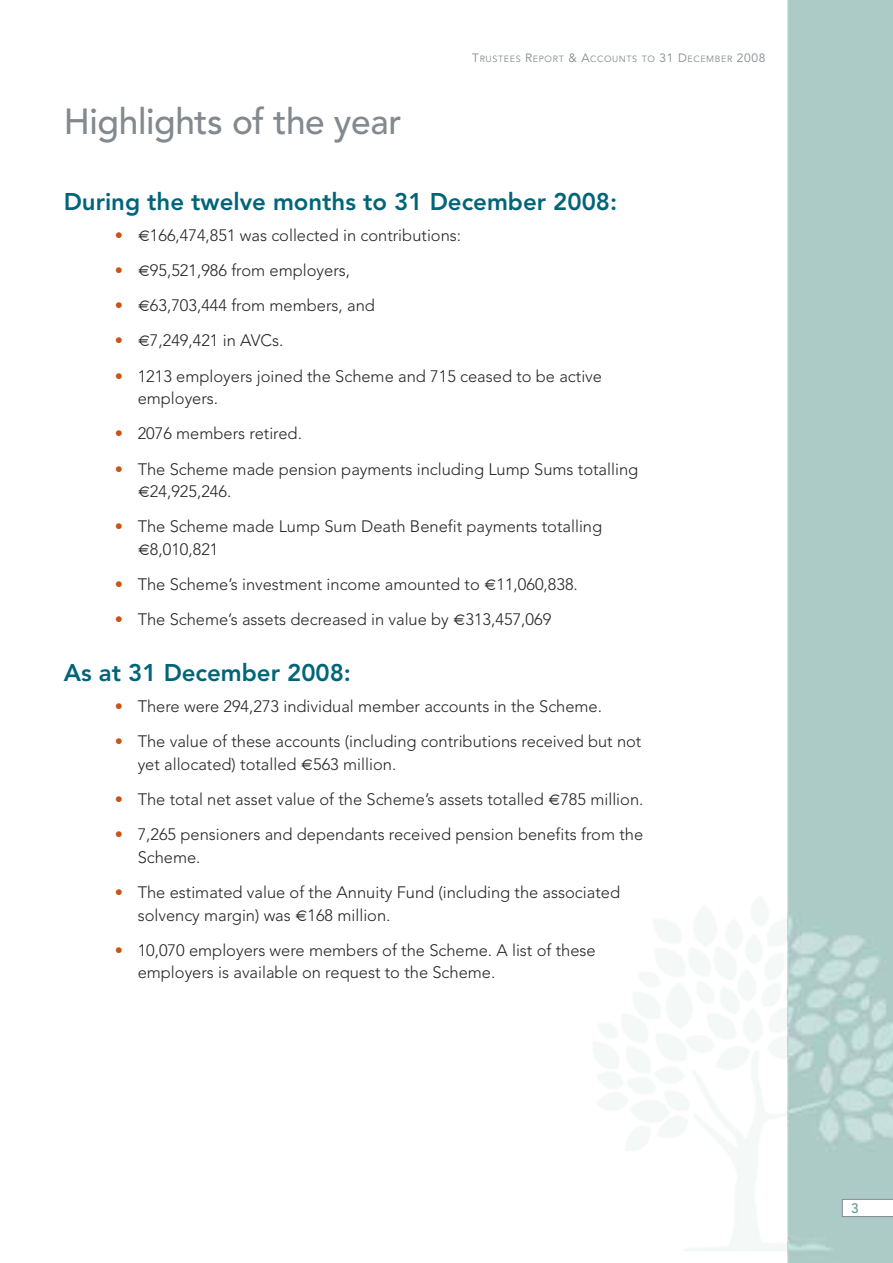
<style>
.page{position:relative;width:893px;height:1263px;background:#fff}
.page>*{position:absolute;margin:0;border:0;box-sizing:border-box;transform-origin:0 0}
.t1{font:500 36px "Avenir";letter-spacing:-.01em;color:#82898f}
.t2{font:800 24px "Avenir";color:#006579}
.t3{font:300 16.5px/22.5px "Avenir";color:#272627}
.t4{font:500 13.5px "Avenir";color:#589a8c}
.t5{font:9px "Avenir";letter-spacing:.065em;color:#82898f}
.s1{font-size:12px}
.s2{font-weight:800;color:#c75518}
</style>
<div class="page">
<img style="left:787px;top:0;width:106px;height:1263px">
<svg style="left:842px;top:1199px;width:51px;height:18px"></svg>
<h1 class="t1" style="left:64px;top:106px;width:339px">Highlights of the year</h1>
<p class="t5" style="left:472px;top:55px;width:295px"><span class="s1">T</span>RUSTEES <span class="s1">R</span>EPORT <span class="s1">&amp; A</span>CCOUNTS TO <span class="s1">31 D</span>ECEMBER <span class="s1">2008</span></p>
<h2 class="t2" style="left:64px;top:191px;width:555px">During the twelve months to 31 December 2008:</h2>
<p class="t3" style="left:115px;top:225px;width:348px"><span class="s2">•</span> 166,474,851 was collected in contributions:</p>
<p class="t3" style="left:115px;top:260px;width:237px"><span class="s2">•</span> 95,521,986 from employers,</p>
<p class="t3" style="left:115px;top:295px;width:262px"><span class="s2">•</span> 63,703,444 from members, and</p>
<p class="t3" style="left:115px;top:331px;width:170px"><span class="s2">•</span> 7,249,421 in AVCs.</p>
<p class="t3" style="left:138px;top:366px;width:466px;text-indent:-23px"><span class="s2">•</span> 1213 employers joined the Scheme and 715 ceased to be active employers.</p>
<p class="t3" style="left:115px;top:424px;width:189px"><span class="s2">•</span> 2076 members retired.</p>
<p class="t3" style="left:150px;top:459px;width:490px;text-indent:-35px"><span class="s2">•</span> The Scheme made pension payments including Lump Sums totalling<br>24,925,246.</p>
<p class="t3" style="left:150px;top:517px;width:454px;text-indent:-35px"><span class="s2">•</span> The Scheme made Lump Sum Death Benefit payments totalling<br>8,010,821</p>
<p class="t3" style="left:115px;top:574px;width:465px"><span class="s2">•</span> The Scheme’s investment income amounted to 11,060,838.</p>
<p class="t3" style="left:115px;top:610px;width:438px"><span class="s2">•</span> The Scheme’s assets decreased in value by 313,457,069</p>
<h2 class="t2" style="left:64px;top:663px;width:289px">As at 31 December 2008:</h2>
<p class="t3" style="left:115px;top:696px;width:489px"><span class="s2">•</span> There were 294,273 individual member accounts in the Scheme.</p>
<p class="t3" style="left:138px;top:732px;width:505px;text-indent:-23px"><span class="s2">•</span> The value of these accounts (including contributions received but not yet allocated) totalled 563 million.</p>
<p class="t3" style="left:115px;top:789px;width:530px"><span class="s2">•</span> The total net asset value of the Scheme’s assets totalled 785 million.</p>
<p class="t3" style="left:138px;top:825px;width:507px;text-indent:-23px"><span class="s2">•</span> 7,265 pensioners and dependants received pension benefits from the<br>Scheme.</p>
<p class="t3" style="left:138px;top:882px;width:484px;text-indent:-23px"><span class="s2">•</span> The estimated value of the Annuity Fund (including the associated solvency margin) was 168 million.</p>
<p class="t3" style="left:138px;top:940px;width:459px;text-indent:-23px"><span class="s2">•</span> 10,070 employers were members of the Scheme. A list of these employers is available on request to the Scheme.</p>
<p class="t4" style="left:851px;top:1202px;width:9px">3</p>
</div>
